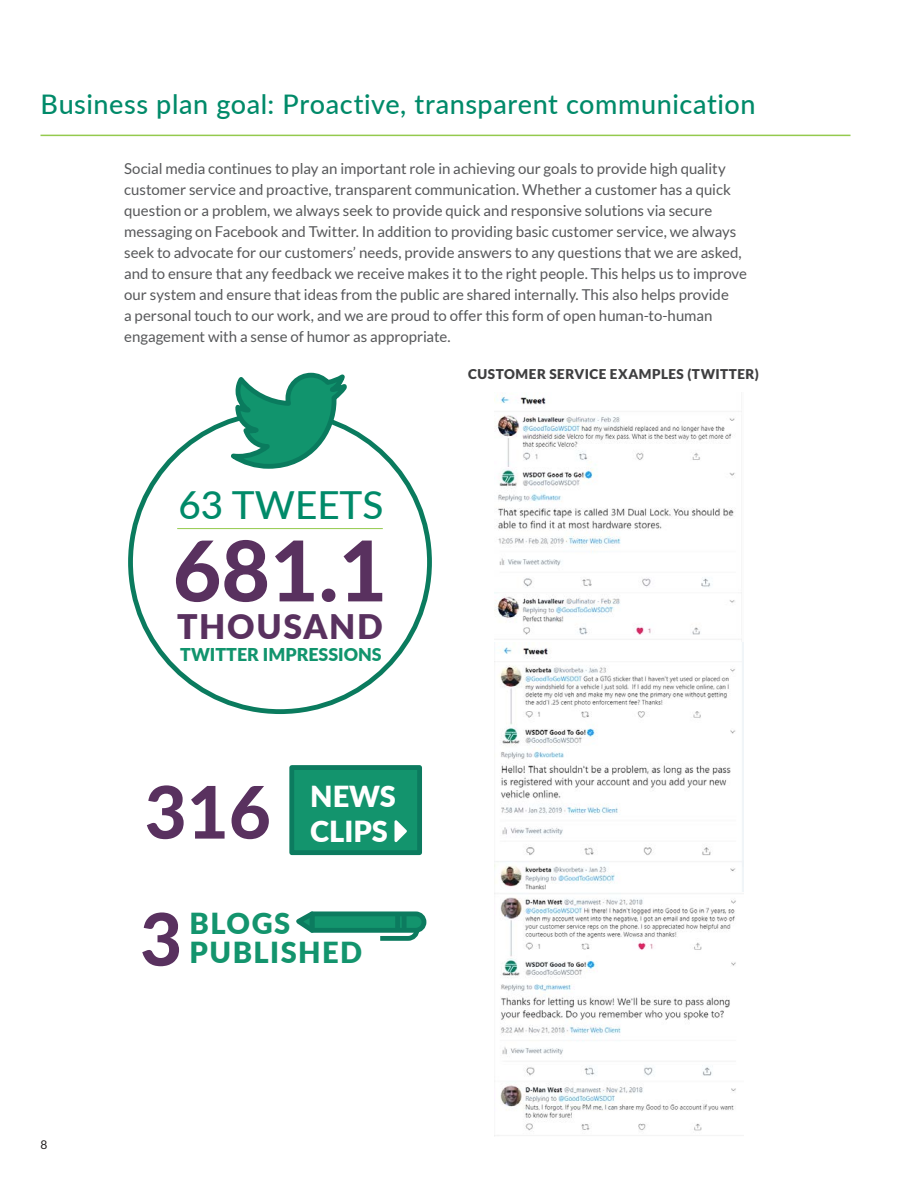
<style>
.page{position:relative;width:918px;height:1188px;background:#fff}
.page>*{position:absolute;margin:0;border:0;box-sizing:border-box;transform-origin:0 0}
.t1{font:800 83.85px "Lato";color:#59315f}
.t2{font:800 72.6px/127.1px "Lato";color:#59315f}
.t3{font:500 38.7px "Lato";color:#008a69}
.t4{font:900 33.9px "Lato";letter-spacing:.05em;color:#59315f}
.t5{font:900 28.95px/29px "Lato";letter-spacing:.05em;color:#13946d}
.t6{font:900 28.95px/34.8px "Lato";color:#fff}
.t7{font:500 27px "Lato";letter-spacing:.02em;color:#008a69}
.t8{font:900 17.7px "Lato";color:#11946d}
.t9{font:15px/21px "Lato";color:#57585a}
.t10{font:900 13.5px "Lato";letter-spacing:.04em;color:#3e3e3f}
.t11{font:12px "Lato";color:#231f20}
</style>
<div class="page">
<div style="left:292px;top:768px;width:128px;height:85px;background:#13946d"></div>
<div style="left:289px;top:765px;width:133px;height:90px;border:5px solid #0c7b5f"></div>
<svg style="left:213px;top:372px;width:138px;height:97px"></svg>
<svg style="left:395px;top:820px;width:12px;height:22px"></svg>
<svg style="left:296px;top:911px;width:131px;height:30px"></svg>
<div style="left:402px;top:914px;width:5px;height:15px;background:#0c7b5f"></div>
<div style="left:395px;top:914px;width:5px;height:15px;background:#0c7b5f"></div>
<hr style="left:177px;top:528px;width:206px;height:1px;background:#94ca4e">
<hr style="left:40px;top:135px;width:810px;height:1px;background:#94ca4e">
<img style="left:495px;top:395px;width:249px;height:741px">
<h1 class="t7" style="left:40px;top:85px;width:717px">Business plan goal: Proactive, transparent communication</h1>
<p class="t9" style="left:124px;top:158px;width:624px">Social media continues to play an important role in achieving our goals to provide high quality customer service and proactive, transparent communication. Whether a customer has a quick question or a problem, we always seek to provide quick and responsive solutions via secure messaging on Facebook and Twitter. In addition to providing basic customer service, we always seek to advocate for our customers’ needs, provide answers to any questions that we are asked, and to ensure that any feedback we receive makes it to the right people. This helps us to improve our system and ensure that ideas from the public are shared internally. This also helps provide<br>a personal touch to our work, and we are proud to offer this form of open human-to-human engagement with a sense of humor as appropriate.</p>
<p class="t11" style="left:40px;top:1138px;width:8px">8</p>
<p class="t3" style="left:178px;top:477px;width:207px">63 TWEETS</p>
<p class="t1" style="left:173px;top:509px;width:216px">681.1</p>
<p class="t4" style="left:177px;top:601px;width:207px">THOUSAND</p>
<p class="t8" style="left:180px;top:641px;width:203px">TWITTER IMPRESSIONS</p>
<p class="t2" style="left:140px;top:746px;width:132px">316<br>3</p>
<p class="t6" style="left:310px;top:778px;width:87px">NEWS<br>CLIPS</p>
<p class="t5" style="left:190px;top:907px;width:174px">BLOGS<br>PUBLISHED</p>
<h2 class="t10" style="left:468px;top:366px;width:292px">CUSTOMER SERVICE EXAMPLES (TWITTER)</h2>
</div>
